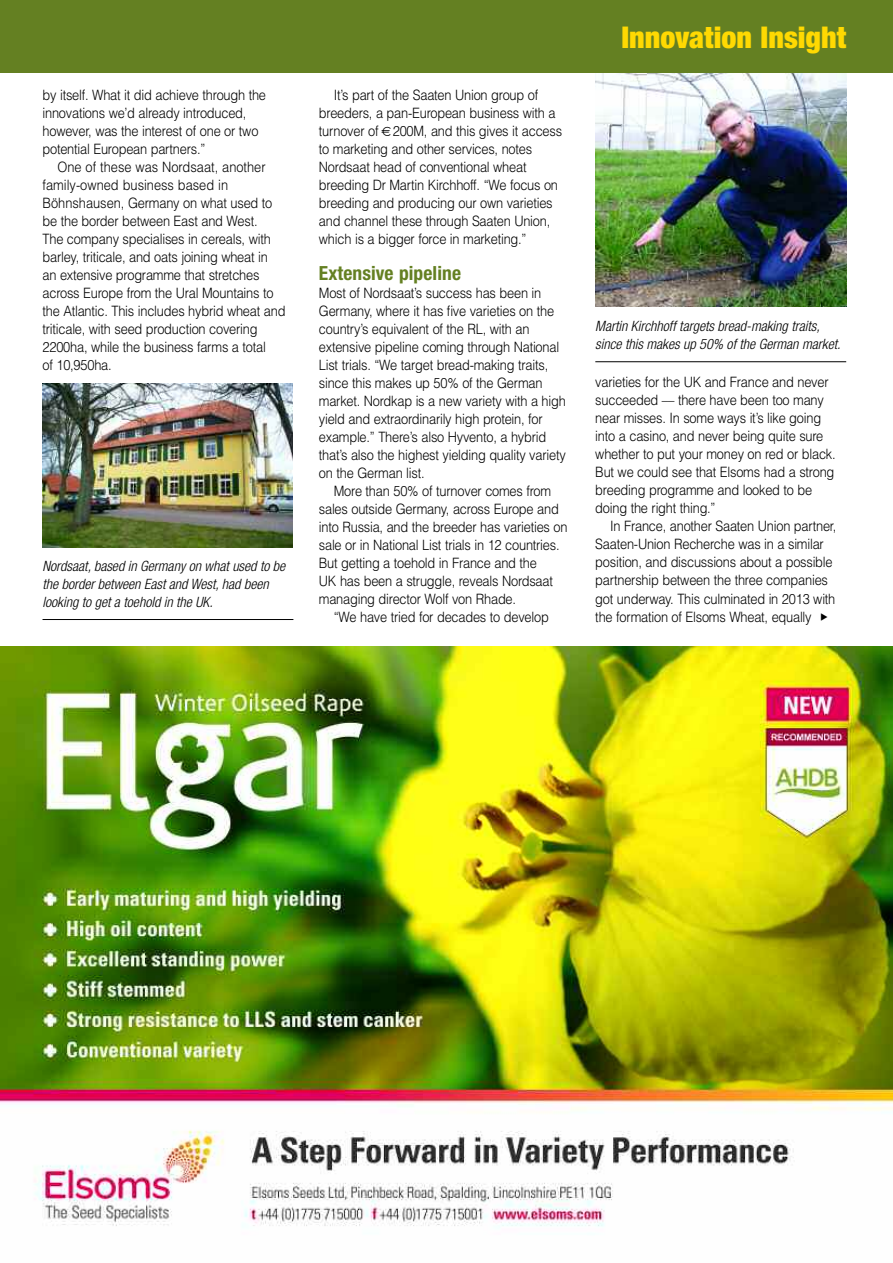
<style>
.page{position:relative;width:893px;height:1263px;background:#fff}
.page>*{position:absolute;margin:0;border:0;box-sizing:border-box;transform-origin:0 0}
.t1{font:900 condensed 30px "Helvetica Neue";color:#ffd902}
.t2{font:700 condensed 19.5px "Helvetica Neue";letter-spacing:.005em;color:#648022}
.t3{font:300 14.25px/18px "Helvetica";letter-spacing:-.015em;color:#000;scale:.9 1}
.t4{font:italic 300 condensed 14.25px/18px "Helvetica Neue";color:#000}
.s1{font-family:"Charcoal";font-weight:400}
</style>
<div class="page">
<img style="left:0;top:646px;width:893px;height:582px">
<img style="left:43px;top:383px;width:249px;height:165px">
<hr style="left:43px;top:619px;width:250px;height:1px;background:#000">
<img style="left:595px;top:73px;width:251px;height:234px">
<hr style="left:595px;top:361px;width:251px;height:1px;background:#000">
<div style="left:0;top:0;width:893px;height:72px;background:#648022"></div>
<p class="t3" style="left:43px;top:86px;width:250px">by itself. What it did achieve through the innovations we’d already introduced, however, was the interest of one or two potential European partners.”</p>
<p class="t3" style="left:43px;top:158px;width:271px;text-indent:15px">One of these was Nordsaat, another family-owned business based in Böhnshausen, Germany on what used to be the border between East and West.<br>The company specialises in cereals, with barley, triticale, and oats joining wheat in an extensive programme that stretches across Europe from the Ural Mountains to the Atlantic. This includes hybrid wheat and triticale, with seed production covering 2200ha, while the business farms a total<br>of 10,950ha.</p>
<p class="t4" style="left:43px;top:558px;width:244px">Nordsaat, based in Germany on what used to be the border between East and West, had been looking to get a toehold in the UK.</p>
<p class="t3" style="left:319px;top:86px;width:272px;text-indent:15px">It’s part of the Saaten Union group of breeders, a pan-European business with a turnover of <span class="s1">€</span>200M, and this gives it access to marketing and other services, notes Nordsaat head of conventional wheat breeding Dr Martin Kirchhoff. “We focus on breeding and producing our own varieties and channel these through Saaten Union, which is a bigger force in marketing.”</p>
<h2 class="t2" style="left:319px;top:266px;width:144px">Extensive pipeline</h2>
<p class="t3" style="left:319px;top:284px;width:276px">Most of Nordsaat’s success has been in Germany, where it has five varieties on the country’s equivalent of the RL, with an extensive pipeline coming through National List trials. “We target bread-making traits, since this makes up 50% of the German market. Nordkap is a new variety with a high yield and extraordinarily high protein, for example.” There’s also Hyvento, a hybrid that’s also the highest yielding quality variety on the German list.</p>
<p class="t3" style="left:319px;top:482px;width:278px;text-indent:15px">More than 50% of turnover comes from sales outside Germany, across Europe and into Russia, and the breeder has varieties on sale or in National List trials in 12 countries.<br>But getting a toehold in France and the<br>UK has been a struggle, reveals Nordsaat managing director Wolf von Rhade.</p>
<p class="t3" style="left:334px;top:608px;width:240px">“We have tried for decades to develop</p>
<h1 class="t1" style="left:621px;top:27px;width:226px">Innovation Insight</h1>
<p class="t4" style="left:595px;top:318px;width:247px">Martin Kirchhoff targets bread-making traits, since this makes up 50% of the German market.</p>
<p class="t3" style="left:595px;top:374px;width:269px">varieties for the UK and France and never succeeded –– there have been too many near misses. In some ways it’s like going into a casino, and never being quite sure whether to put your money on red or black.<br>But we could see that Elsoms had a strong breeding programme and looked to be doing the right thing.”</p>
<p class="t3" style="left:595px;top:518px;width:269px;text-indent:15px">In France, another Saaten Union partner, Saaten-Union Recherche was in a similar position, and discussions about a possible partnership between the three companies got underway. This culminated in 2013 with the formation of Elsoms Wheat, equally</p>
</div>
